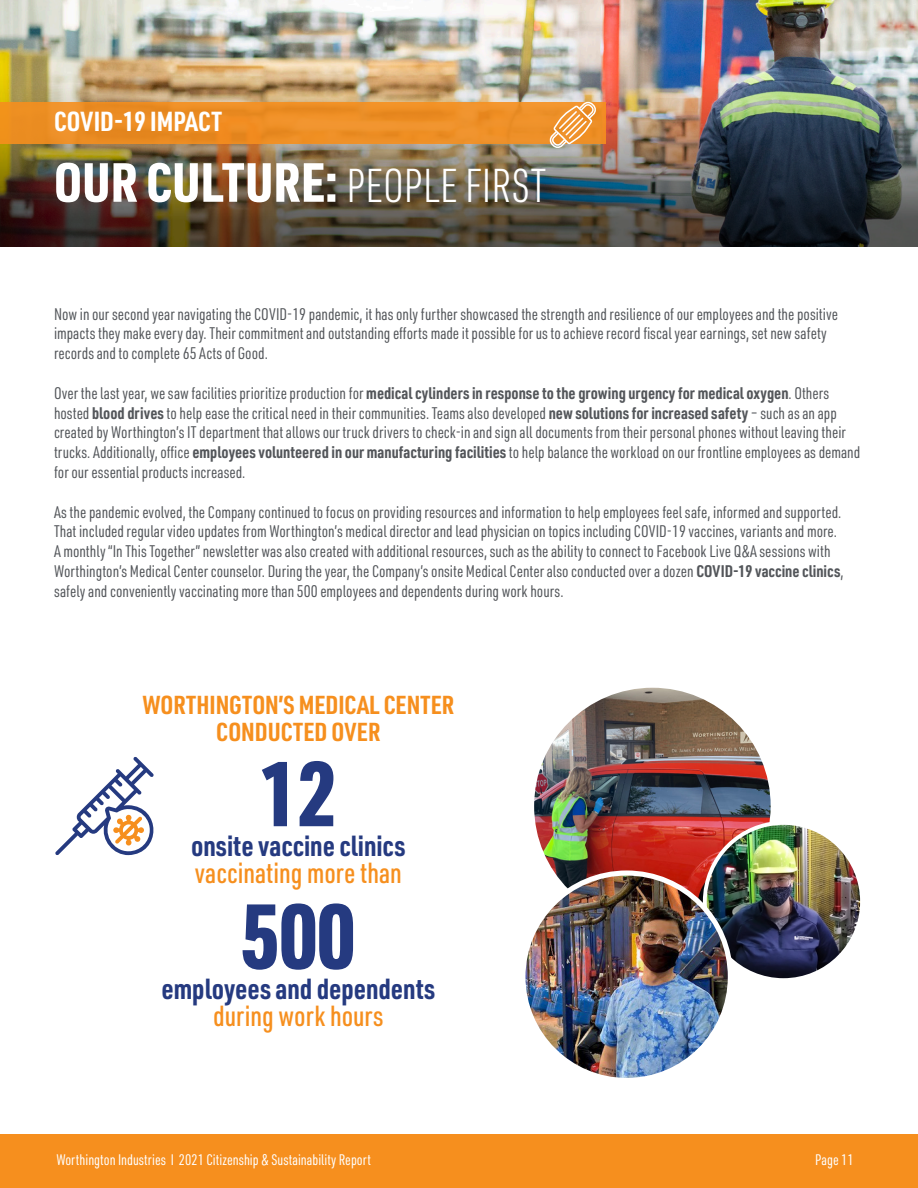
<style>
.page{position:relative;width:918px;height:1188px;background:#fff}
.page>*{position:absolute;margin:0;border:0;box-sizing:border-box;transform-origin:0 0}
.t1{font:900 90px "URWDIN Cond";color:#253a80}
.t2{font:900 54px "URWDIN Cond";color:#fff}
.t3{font:700 28.5px "URWDIN Cond";color:#253a80}
.t4{font:500 28.5px "URWDIN Cond";color:#f68f1e}
.t5{font:700 27px "URWDIN Cond";color:#fff}
.t6{font:700 25.5px/27px "URWDIN Cond";color:#f68f1e;text-align:center}
.t7{font:16.5px/19.8px "URWDIN Cond";color:#53565a}
.t8{font:15px "URWDIN Cond";color:#fff}
.s1{font-weight:300;font-size:46.5px}
.s2{font-weight:700}
</style>
<div class="page">
<svg style="left:55px;top:757px;width:99px;height:98px"></svg>
<img style="left:0;top:0;width:918px;height:246px">
<div style="left:0;top:102px;width:606px;height:41px;background:#ee8f24"></div>
<svg style="left:549px;top:101px;width:48px;height:48px"></svg>
<img style="left:531px;top:685px;width:243px;height:242px;border-radius:121px">
<img style="left:705px;top:823px;width:157px;height:157px;border-radius:79px">
<div style="left:703px;top:821px;width:161px;height:161px;border:4px solid #fff;border-radius:50%"></div>
<img style="left:523px;top:873px;width:207px;height:207px;border-radius:104px">
<div style="left:520px;top:870px;width:213px;height:213px;border:5px solid #fff;border-radius:50%"></div>
<div style="left:0;top:1134px;width:918px;height:54px;background:#f68f1e"></div>
<h3 class="t5" style="left:54px;top:103px;width:169px">COVID-19 IMPACT</h3>
<h2 class="t2" style="left:54px;top:145px;width:494px">OUR CULTURE: <span class="s1">PEOPLE FIRST</span></h2>
<p class="t7" style="left:54px;top:303px;width:786px">Now in our second year navigating the COVID-19 pandemic, it has only further showcased the strength and resilience of our employees and the positive impacts they make every day. Their commitment and outstanding efforts made it possible for us to achieve record fiscal year earnings, set new safety records and to complete 65 Acts of Good.</p>
<p class="t7" style="left:54px;top:383px;width:808px">Over the last year, we saw facilities prioritize production for <span class="s2">medical cylinders in response to the growing urgency for medical oxygen</span>. Others hosted <span class="s2">blood drives</span> to help ease the critical need in their communities. Teams also developed <span class="s2">new solutions for increased safety</span> – such as an app created by Worthington’s IT department that allows our truck drivers to check-in and sign all documents from their personal phones without leaving their trucks. Additionally, office <span class="s2">employees volunteered in our manufacturing facilities</span> to help balance the workload on our frontline employees as demand for our essential products increased.</p>
<p class="t7" style="left:54px;top:501px;width:791px">As the pandemic evolved, the Company continued to focus on providing resources and information to help employees feel safe, informed and supported.<br>That included regular video updates from Worthington’s medical director and lead physician on topics including COVID-19 vaccines, variants and more.<br>A monthly “In This Together” newsletter was also created with additional resources, such as the ability to connect to Facebook Live Q&amp;A sessions with Worthington’s Medical Center counselor. During the year, the Company’s onsite Medical Center also conducted over a dozen <span class="s2">COVID-19 vaccine clinics</span>, safely and conveniently vaccinating more than 500 employees and dependents during work hours.</p>
<h3 class="t6" style="left:142px;top:690px;width:313px">WORTHINGTON’S MEDICAL CENTER<br>CONDUCTED OVER</h3>
<h1 class="t1" style="left:261px;top:732px;width:77px">12</h1>
<h3 class="t3" style="left:191px;top:827px;width:216px">onsite vaccine clinics</h3>
<h3 class="t4" style="left:195px;top:854px;width:208px">vaccinating more than</h3>
<h1 class="t1" style="left:242px;top:875px;width:115px">500</h1>
<h3 class="t3" style="left:161px;top:969px;width:275px">employees and dependents</h3>
<h3 class="t4" style="left:213px;top:997px;width:172px">during work hours</h3>
<p class="t8" style="left:56px;top:1150px;width:316px">Worthington Industries I 2021 Citizenship &amp; Sustainability Report</p>
<p class="t8" style="left:815px;top:1150px;width:40px">Page 11</p>
</div>
